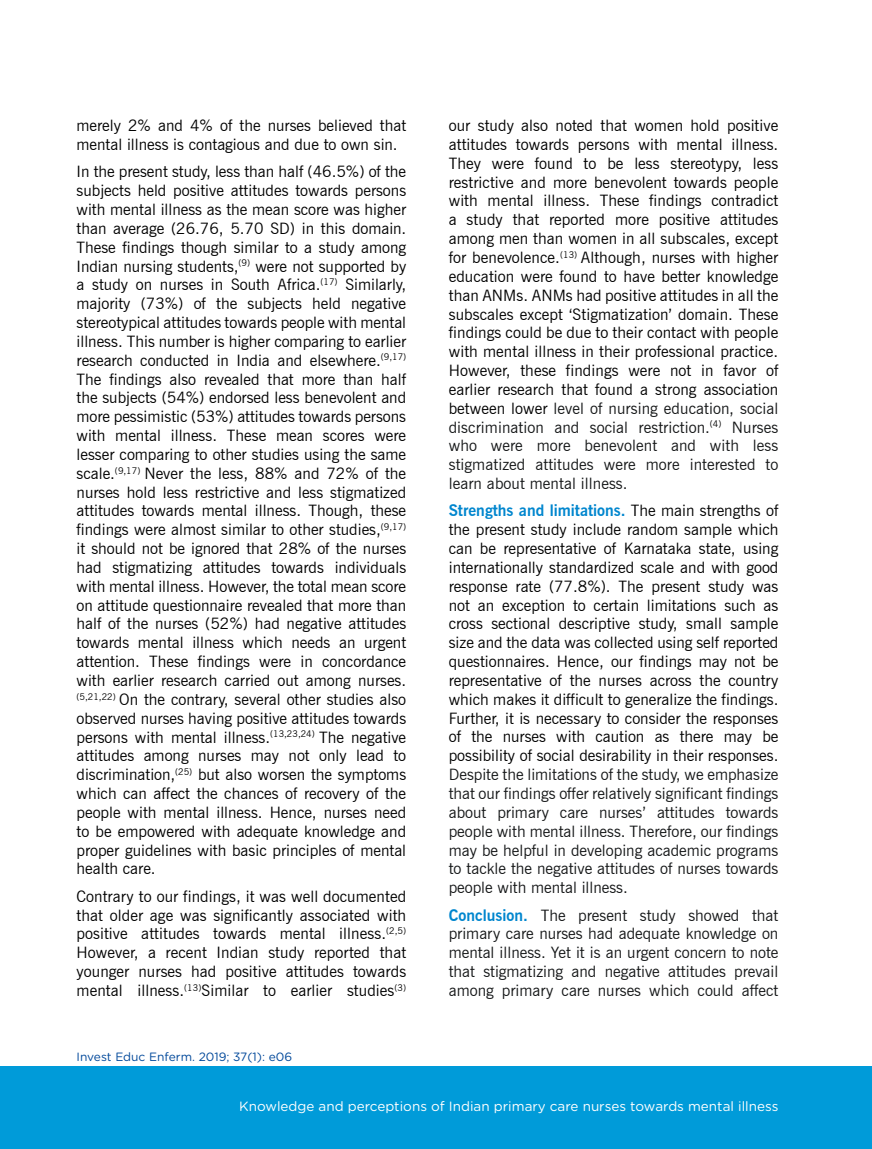
<style>
.page{position:relative;width:872px;height:1149px;background:#fff}
.page>*{position:absolute;margin:0;border:0;box-sizing:border-box;transform-origin:0 0}
.t1{font:15.75px/18.8px "News Gothic BT";color:#000;text-align:justify}
.t2{font:15.75px/18.8px "News Gothic BT";color:#151718;text-align:justify}
.t3{font:13.5px "Gotham Rounded";color:#fff}
.t4{font:12px "Gotham Rounded";color:#00489a}
.s1{color:#151718}
.s2{font-weight:700;color:#0086ce}
</style>
<div class="page">
<div style="left:0;top:1065px;width:871px;height:83px;background:#009bd9"></div>
<p class="t1" style="left:77px;top:116px;width:331px">merely 2% and 4% of the nurses believed that mental illness is contagious and due to own sin.</p>
<p class="t1" style="left:77px;top:162px;width:331px">In the present study, less than half (46.5%) of the subjects held positive attitudes towards persons with mental illness as the mean score was higher than average (26.76, 5.70 SD) in this domain.<br>These findings though similar to a study among Indian nursing students,<sup>(9)</sup> were not supported by a study on nurses in South Africa.<sup>(17)</sup> Similarly, majority (73%) of the subjects held negative stereotypical attitudes towards people with mental illness. This number is higher comparing to earlier research conducted in India and elsewhere.<sup>(9,17)<br></sup>The findings also revealed that more than half the subjects (54%) endorsed less benevolent and more pessimistic (53%) attitudes towards persons with mental illness. These mean scores were lesser comparing to other studies using the same scale.<sup>(9,17)</sup> Never the less, 88% and 72% of the nurses hold less restrictive and less stigmatized attitudes towards mental illness. Though, these findings were almost similar to other studies,<sup>(9,17) </sup>it should not be ignored that 28% of the nurses had stigmatizing attitudes towards individuals with mental illness. However, the total mean score on attitude questionnaire revealed that more than half of the nurses (52%) had negative attitudes towards mental illness which needs an urgent attention. These findings were in concordance with earlier research carried out among nurses. <sup>(5,21,22)</sup> On the contrary, several other studies also observed nurses having positive attitudes towards persons with mental illness.<sup>(13,23,24)</sup> The negative attitudes among nurses may not only lead to discrimination,<sup>(25)</sup> but also worsen the symptoms which can affect the chances of recovery of the people with mental illness. Hence, nurses need to be empowered with adequate knowledge and proper guidelines with basic principles of mental health care.</p>
<p class="t1" style="left:77px;top:886px;width:331px">Contrary to our findings, it was well documented that older age was significantly associated with positive attitudes towards mental illness.<sup>(2,5)<br></sup>However, a recent Indian study reported that younger nurses had positive attitudes towards mental illness.<sup>(13)</sup>Similar to earlier studies<sup>(3)</sup></p>
<p class="t1" style="left:449px;top:116px;width:331px">our study also noted that women hold positive attitudes towards persons with mental illness.<br>They were found to be less stereotypy, less restrictive and more benevolent towards people with mental illness. These findings contradict a study that reported more positive attitudes among men than women in all subscales, except for benevolence.<sup>(13)</sup> Although, nurses with higher education were found to have better knowledge than ANMs. ANMs had positive attitudes in all the subscales except ‘Stigmatization’ domain. These findings could be due to their contact with people with mental illness in their professional practice.<br>However, these findings were not in favor of earlier research that found a strong association between lower <span class="s1">level of nursing education, social discrimination and social restriction.</span><sup>(4)</sup> <span class="s1">Nurses who were more benevolent and with less stigmatized attitudes were more interested to learn about mental illness.</span></p>
<p class="t1" style="left:449px;top:501px;width:331px"><span class="s2">Strengths and limitations.</span> The main strengths of the present study include random sample which can be representative of Karnataka state, using internationally standardized scale and with good response rate (77.8%). The present study was not an exception to certain limitations such as cross sectional descriptive study, small sample size and the data was collected using self reported questionnaires. Hence, our findings may not be representative of the nurses across the country which makes it difficult to generalize the findings.<br>Further, it is necessary to consider the responses of the nurses with caution as there may be possibility of social desirability in their responses.</p>
<p class="t2" style="left:449px;top:764px;width:331px">Despite the limitations of the study, we emphasize that our findings offer relatively significant findings about primary care nurses’ attitudes towards people with mental illness. Therefore, our findings may be helpful in developing academic programs to tackle the negative attitudes of nurses towards people with mental illness.</p>
<p class="t2" style="left:449px;top:905px;width:331px"><span class="s2">Conclusion.</span> The present study showed that primary care nurses had adequate knowledge on mental illness. Yet it is an urgent concern to note that stigmatizing and negative attitudes prevail among primary care nurses which could affect</p>
<p class="t4" style="left:77px;top:1047px;width:217px">Invest Educ Enferm. 2019; 37(1): e06</p>
<p class="t3" style="left:239px;top:1097px;width:541px">Knowledge and perceptions of Indian primary care nurses towards mental illness</p>
</div>
